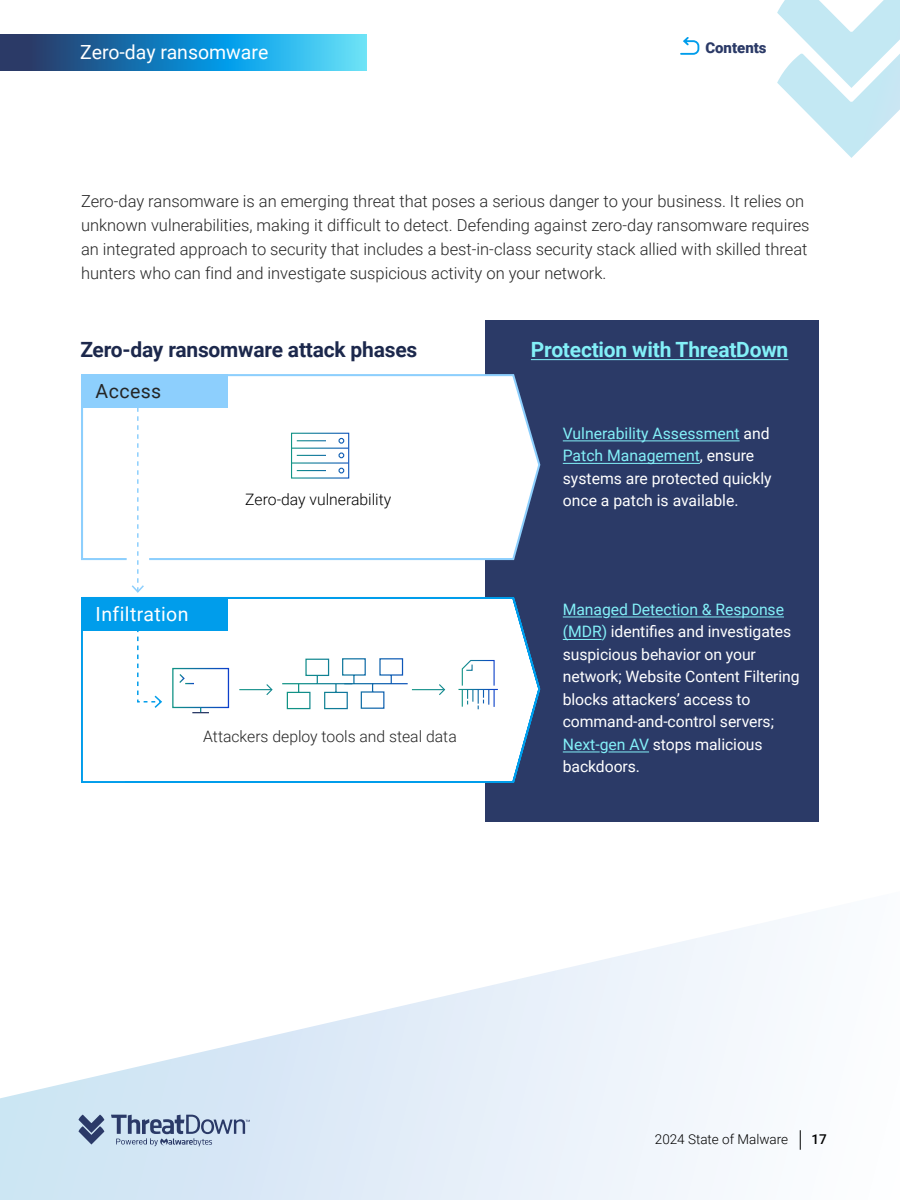
<style>
.page{position:relative;width:900px;height:1200px;background:#fff}
.page>*{position:absolute;margin:0;border:0;box-sizing:border-box;transform-origin:0 0}
.t1{font:700 21px "Roboto";letter-spacing:-.01em;color:#1c284c}
.t2{font:700 21px "Roboto";letter-spacing:-.01em;color:#83f0f8}
.t3{font:19.5px "Roboto";color:#fff}
.t4{font:19.5px "Roboto";letter-spacing:.02em;color:#fff}
.t5{font:19.5px "Roboto";letter-spacing:.02em;color:#252525}
.t6{font:300 16.5px/24px "Roboto";color:#252525}
.t7{font:15.75px/22.5px "Roboto";letter-spacing:-.005em;color:#fff}
.t8{font:300 15.75px "Roboto";color:#252525}
.t9{font:300 15.75px "Roboto";color:#000}
.t10{font:900 15px "Roboto";color:#2b3a67}
.t11{font:300 13.5px "Roboto";color:#000}
.t12{font:500 13.5px "Roboto";color:#000}
.s1{color:#83f0f8}
</style>
<div class="page">
<svg style="left:0;top:919px;width:800px;height:281px"></svg>
<svg style="left:800px;top:1130px;width:1px;height:20px"></svg>
<svg style="left:78px;top:1115px;width:26px;height:30px"></svg>
<svg style="left:111px;top:1115px;width:139px;height:31px;background:#a3b4cc"></svg>
<svg style="left:777px;top:0;width:123px;height:158px"></svg>
<svg style="left:680px;top:37px;width:20px;height:18px"></svg>
<div style="left:486px;top:320px;width:333px;height:502px;background:#2b3a67"></div>
<svg style="left:81px;top:373px;width:460px;height:188px"></svg>
<svg style="left:81px;top:596px;width:460px;height:188px"></svg>
<svg style="left:338px;top:438px;width:6px;height:6px"></svg>
<svg style="left:297px;top:440px;width:29px;height:1px"></svg>
<svg style="left:338px;top:452px;width:6px;height:6px"></svg>
<svg style="left:297px;top:455px;width:29px;height:1px"></svg>
<div style="left:291px;top:433px;width:58px;height:46px;border:1px solid #fff"></div>
<svg style="left:338px;top:468px;width:6px;height:5px"></svg>
<svg style="left:297px;top:470px;width:29px;height:1px"></svg>
<hr style="left:292px;top:448px;width:56px;height:1px;background:#fff">
<hr style="left:292px;top:462px;width:56px;height:2px;background:#fff">
<div style="left:172px;top:668px;width:57px;height:40px;border:1px solid #fff"></div>
<svg style="left:192px;top:708px;width:17px;height:5px"></svg>
<svg style="left:178px;top:673px;width:16px;height:11px"></svg>
<div style="left:81px;top:374px;width:147px;height:34px;background:#8dcffd"></div>
<div style="left:81px;top:597px;width:147px;height:33px;background:#009deb"></div>
<hr style="left:563px;top:440px;width:177px;height:1px;background:#83f0f8">
<hr style="left:563px;top:463px;width:137px;height:1px;background:#83f0f8">
<hr style="left:563px;top:616px;width:39px;height:1px;background:#83f0f8">
<hr style="left:611px;top:616px;width:173px;height:1px;background:#83f0f8">
<hr style="left:563px;top:639px;width:39px;height:1px;background:#83f0f8">
<hr style="left:563px;top:751px;width:37px;height:1px;background:#83f0f8">
<hr style="left:609px;top:751px;width:40px;height:1px;background:#83f0f8">
<svg style="left:130px;top:408px;width:16px;height:185px"></svg>
<svg style="left:136px;top:630px;width:27px;height:79px"></svg>
<svg style="left:457px;top:659px;width:42px;height:51px"></svg>
<svg style="left:281px;top:658px;width:128px;height:52px"></svg>
<hr style="left:239px;top:689px;width:32px;height:1px;background:#fff">
<svg style="left:265px;top:683px;width:8px;height:13px"></svg>
<hr style="left:412px;top:689px;width:32px;height:1px;background:#fff">
<svg style="left:438px;top:683px;width:8px;height:13px"></svg>
<svg style="left:0;top:34px;width:366px;height:36px;background:#2387be"></svg>
<hr style="left:531px;top:359px;width:257px;height:1px;background:#83f0f8">
<p class="t3" style="left:80px;top:39px;width:190px">Zero-day ransomware</p>
<p class="t10" style="left:705px;top:37px;width:63px">Contents</p>
<p class="t6" style="left:81px;top:189px;width:730px">Zero-day ransomware is an emerging threat that poses a serious danger to your business. It relies on unknown vulnerabilities, making it difficult to detect. Defending against zero-day ransomware requires an integrated approach to security that includes a best-in-class security stack allied with skilled threat hunters who can find and investigate suspicious activity on your network.</p>
<p class="t1" style="left:80px;top:335px;width:338px">Zero-day ransomware attack phases</p>
<p class="t5" style="left:95px;top:377px;width:67px">Access</p>
<p class="t4" style="left:95px;top:601px;width:95px">Infiltration</p>
<p class="t9" style="left:245px;top:489px;width:148px">Zero-day vulnerability</p>
<p class="t8" style="left:203px;top:726px;width:255px">Attackers deploy tools and steal data</p>
<p class="t2" style="left:531px;top:335px;width:259px">Protection with ThreatDown</p>
<p class="t7" style="left:563px;top:421px;width:210px"><span class="s1">Vulnerability Assessment</span> and<br><span class="s1">Patch Management</span>, ensure systems are protected quickly once a patch is available.</p>
<p class="t7" style="left:563px;top:597px;width:238px"><span class="s1">Managed Detection &amp; Response (MDR)</span> identifies and investigates suspicious behavior on your network; Website Content Filtering blocks attackers’ access to command-and-control servers;<br><span class="s1">Next-gen AV</span> stops malicious backdoors.</p>
<p class="t11" style="left:655px;top:1130px;width:135px">2024 State of Malware</p>
<p class="t12" style="left:811px;top:1130px;width:17px">17</p>
</div>
